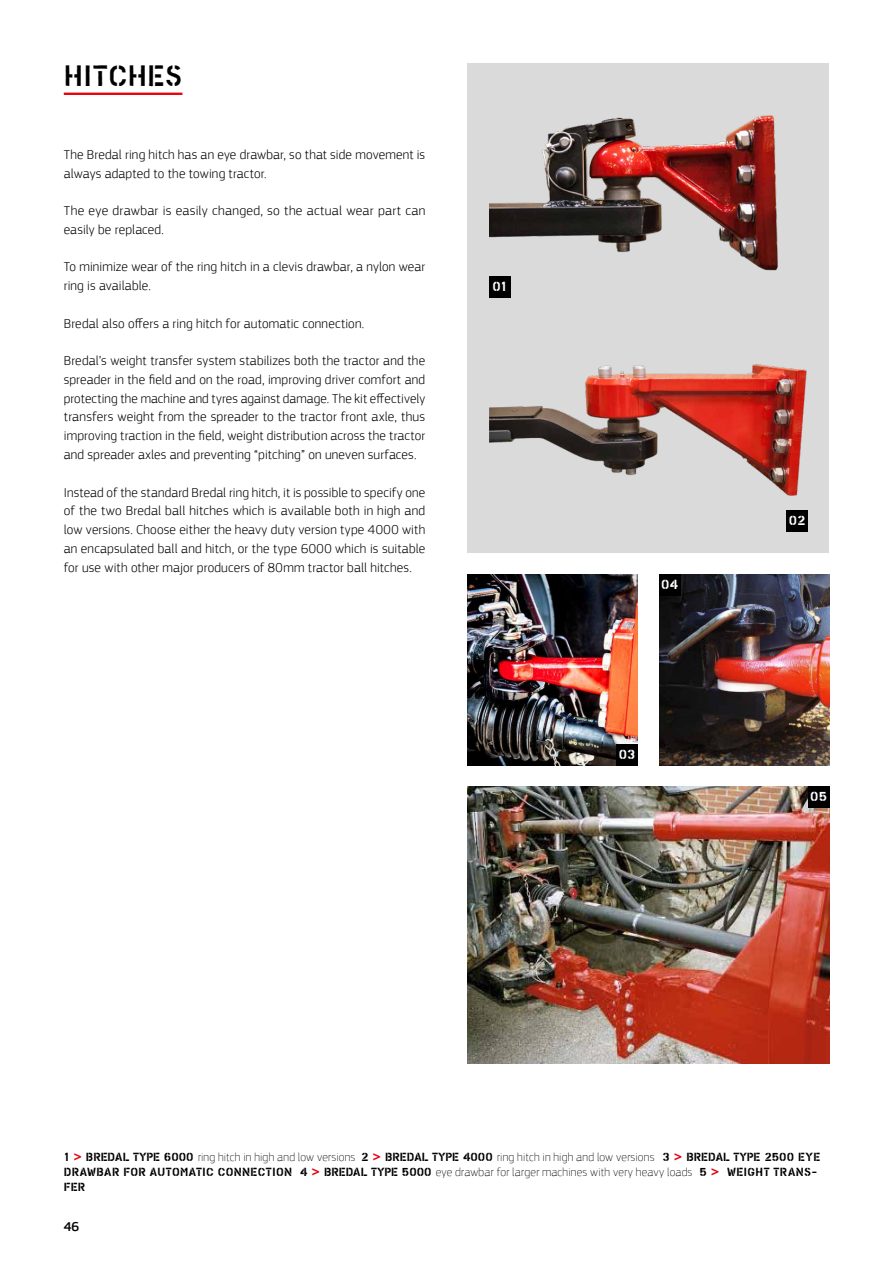
<style>
.page{position:relative;width:893px;height:1263px;background:#fff}
.page>*{position:absolute;margin:0;border:0;box-sizing:border-box;transform-origin:0 0}
.t1{font:30px "PF Stamps Pro Rough";letter-spacing:.01em;color:#000}
.t2{font:300 13.5px/18.8px "PF Square Sans Pro";letter-spacing:.01em;color:#000}
.t3{font:13.5px "PF Stamps Pro Solid";letter-spacing:.01em;color:#fff}
.t4{font:500 13.5px "PF Square Sans Pro";color:#000}
.t5{font:100 12px "PF Square Sans Pro";letter-spacing:.01em;color:#000}
.t6{font:12px/15px "PF Stamps Pro Solid";letter-spacing:.025em;color:#000}
.s1{font-family:"PF Stamps Pro Solid";font-weight:400}
.s2{font-family:"PF Stamps Pro Solid";font-weight:400;font-size:13.5px;color:#e30613}
.s3{font-size:13.5px;color:#e30613}
.s4{font-family:"PF Square Sans Pro";font-weight:100}
</style>
<div class="page">
<div style="left:468px;top:64px;width:361px;height:489px;background:#dadada"></div>
<img style="left:659px;top:574px;width:170px;height:191px">
<img style="left:468px;top:787px;width:361px;height:276px">
<img style="left:489px;top:364px;width:318px;height:167px">
<img style="left:468px;top:574px;width:170px;height:191px">
<img style="left:489px;top:115px;width:289px;height:183px">
<hr style="left:64px;top:93px;width:118px;height:2px;background:#e30613">
<div style="left:489px;top:276px;width:21px;height:22px;background:#000"></div>
<div style="left:617px;top:744px;width:21px;height:21px;background:#000"></div>
<div style="left:787px;top:510px;width:21px;height:21px;background:#000"></div>
<div style="left:659px;top:574px;width:21px;height:21px;background:#000"></div>
<div style="left:808px;top:787px;width:21px;height:21px;background:#000"></div>
<h1 class="t1" style="left:64px;top:59px;width:120px">HITCHES</h1>
<p class="t2" style="left:64px;top:145px;width:363px">The Bredal ring hitch has an eye drawbar, so that side movement is always adapted to the towing tractor.</p>
<p class="t2" style="left:64px;top:201px;width:363px">The eye drawbar is easily changed, so the actual wear part can easily be replaced.</p>
<p class="t2" style="left:64px;top:258px;width:363px">To minimize wear of the ring hitch in a clevis drawbar, a nylon wear ring is available.</p>
<p class="t2" style="left:64px;top:314px;width:302px">Bredal also offers a ring hitch for automatic connection.</p>
<p class="t2" style="left:64px;top:351px;width:363px;text-align:justify">Bredal’s weight transfer system stabilizes both the tractor and the spreader in the field and on the road, improving driver comfort and protecting the machine and tyres against damage. The kit effectively transfers weight from the spreader to the tractor front axle, thus improving traction in the field, weight distribution across the tractor and spreader axles and preventing “pitching” on uneven surfaces.</p>
<p class="t2" style="left:64px;top:483px;width:363px;text-align:justify">Instead of the standard Bredal ring hitch, it is possible to specify one of the two Bredal ball hitches which is available both in high and low versions. Choose either the heavy duty version type 4000 with an encapsulated ball and hitch, or the type 6000 which is suitable for use with other major producers of 80mm tractor ball hitches.</p>
<p class="t3" style="left:492px;top:279px;width:16px">01</p>
<p class="t3" style="left:661px;top:576px;width:19px">04</p>
<p class="t3" style="left:619px;top:746px;width:18px">03</p>
<p class="t3" style="left:789px;top:513px;width:18px">02</p>
<p class="t3" style="left:810px;top:789px;width:18px">05</p>
<p class="t5" style="left:64px;top:1150px;width:758px"><span class="s1">1</span> <span class="s2">&gt;</span> <span class="s1">BREDAL TYPE 6000</span> ring hitch in high and low versions <span class="s1">2</span> <span class="s2">&gt;</span> <span class="s1">BREDAL TYPE 4000</span> ring hitch in high and low versions <span class="s1">3</span> <span class="s2">&gt;</span> <span class="s1">BREDAL TYPE 2500 EYE</span></p>
<p class="t6" style="left:64px;top:1164px;width:756px">DRAWBAR FOR AUTOMATIC CONNECTION 4 <span class="s3">&gt;</span> BREDAL TYPE 5000 <span class="s4">eye drawbar for larger machines with very heavy loads</span> 5 <span class="s3">&gt;</span> WEIGHT TRANS-<br>FER</p>
<p class="t4" style="left:64px;top:1218px;width:17px">46</p>
</div>
